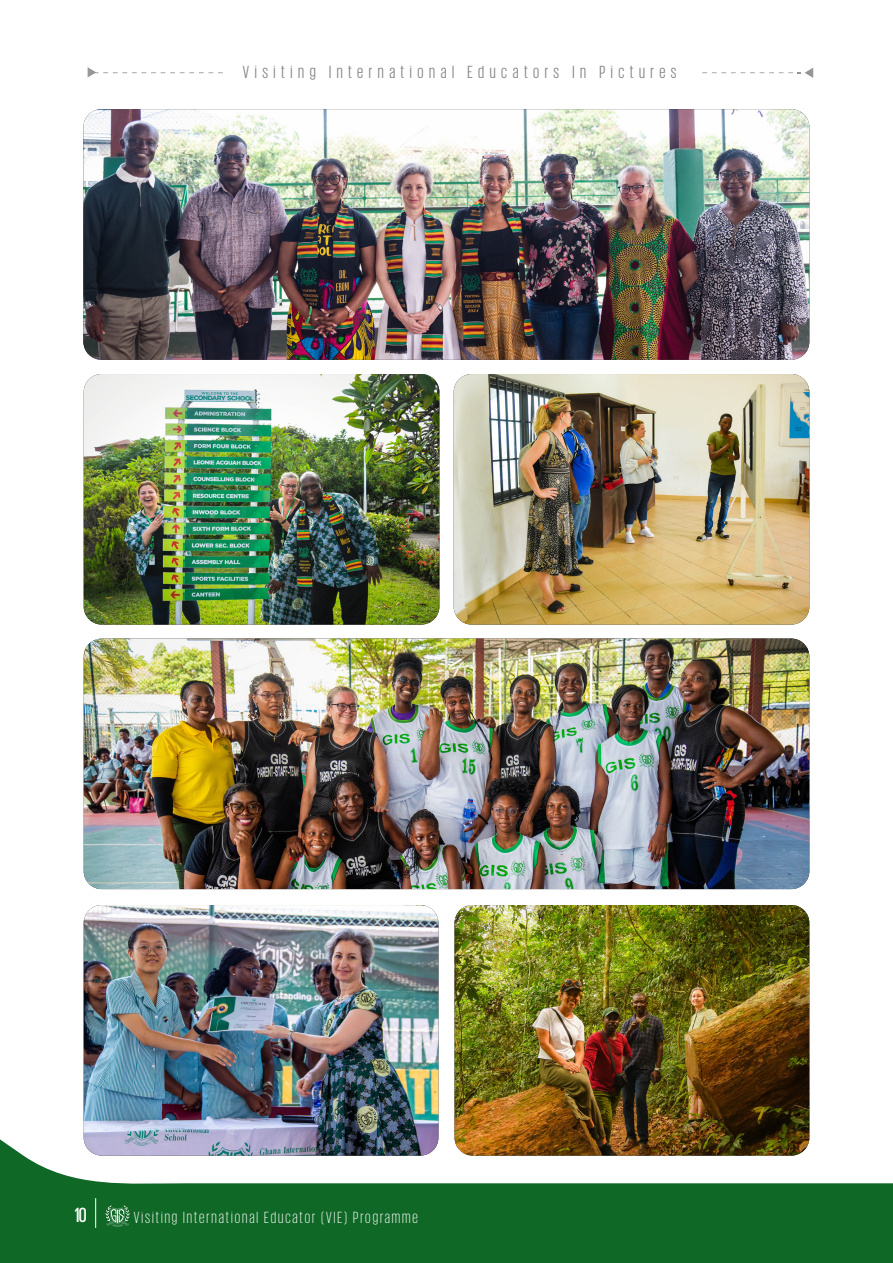
<style>
.page{position:relative;width:893px;height:1263px;background:#fff}
.page>*{position:absolute;margin:0;border:0;box-sizing:border-box;transform-origin:0 0}
.t1{font:500 21px "Giorgio Sans";color:#fff}
.body{font:18px "Giorgio Sans";letter-spacing:.31em;color:#808285}
.t2{font:300 16.5px "Giorgio Sans";letter-spacing:.12em;color:#fff}
</style>
<div class="page">
<svg style="left:0;top:1121px;width:893px;height:142px;fill:#106827"></svg>
<img style="left:454px;top:374px;width:355px;height:251px">
<img style="left:84px;top:638px;width:725px;height:251px">
<img style="left:83px;top:109px;width:726px;height:251px">
<img style="left:84px;top:905px;width:354px;height:250px">
<img style="left:84px;top:374px;width:355px;height:251px">
<img style="left:455px;top:905px;width:354px;height:250px">
<svg style="left:702px;top:68px;width:111px;height:10px"></svg>
<svg style="left:88px;top:67px;width:135px;height:10px"></svg>
<hr style="left:95px;top:1198px;width:1px;height:30px;background:#fff">
<svg style="left:106px;top:1205px;width:24px;height:22px"></svg>
<p class="body" style="left:243px;top:63px;width:435px">Visiting International Educators In Pictures</p>
<p class="t1" style="left:75px;top:1204px;width:14px">10</p>
<p class="t2" style="left:134px;top:1209px;width:285px">Visiting International Educator (VIE) Programme</p>
</div>
